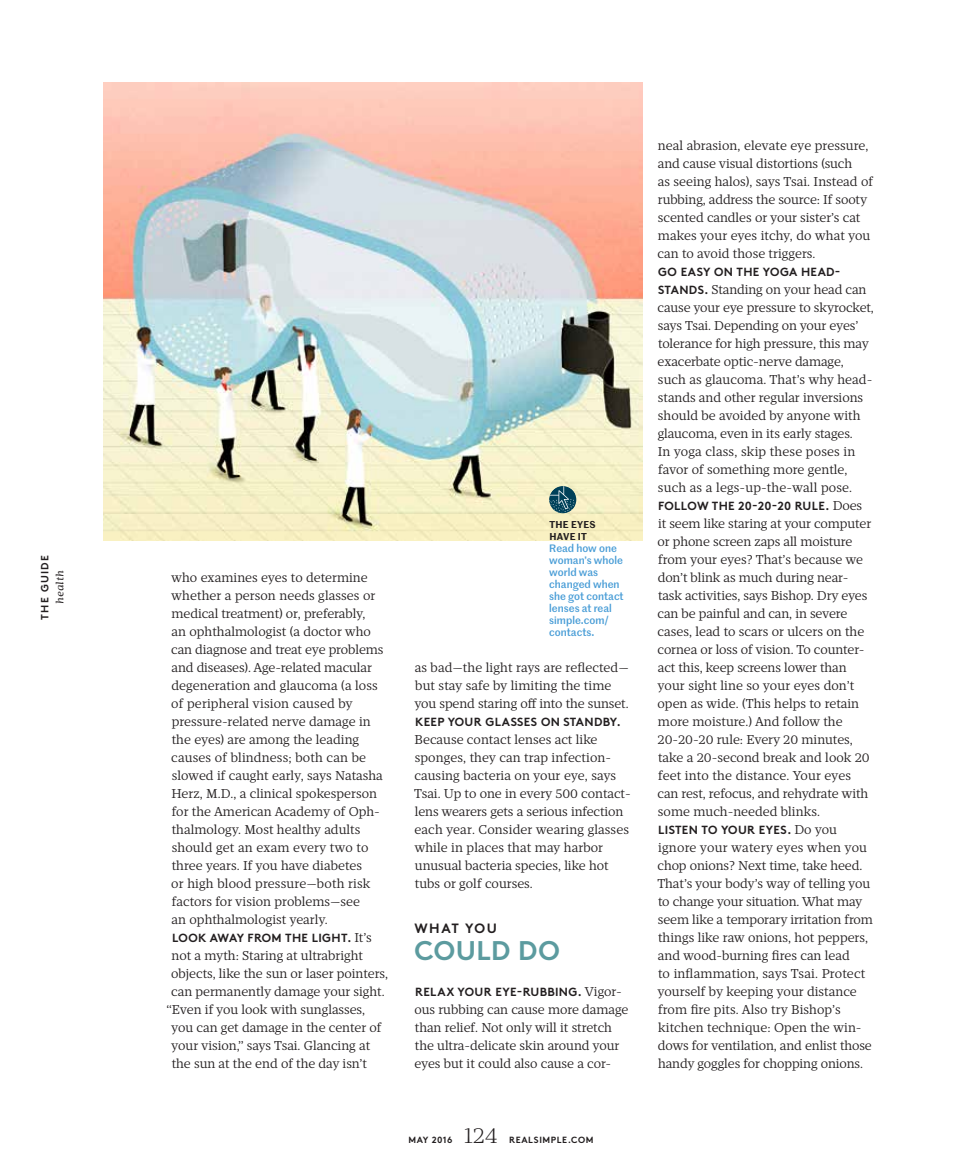
<style>
.page{position:relative;width:959px;height:1175px;background:#fff}
.page>*{position:absolute;margin:0;border:0;box-sizing:border-box;transform-origin:0 0}
.t1{font:700 27px "Brown Pro";letter-spacing:.015em;color:#5c9b9f}
.t2{font:300 22.5px "Mafra Deck";color:#231f20}
.t3{font:13.5px "Brown Pro Bold Alt";letter-spacing:.115em;color:#231f20}
.t4{font:300 13.2px/18px "Mafra";color:#231f20}
.t5{font:700 11.85px "Brown Pro";letter-spacing:.03em;color:#231f20}
.t6{font:500 10.5px/12px "Marr Sans";color:#479cd6}
.t7{font:700 10.5px "Brown Pro";letter-spacing:.115em;color:#231f20}
.t8{font:italic 10.5px "Mafra";letter-spacing:.035em;color:#231f20}
.t9{font:600 9.75px/12px "Marr Sans";letter-spacing:.03em;color:#231f20}
.t10{font:700 9px "Brown Pro";letter-spacing:.065em;color:#231f20}
.s1{font-family:"Mafra";font-weight:300;font-size:13.2px}
.s2{font-family:"Brown Pro";font-weight:700;font-size:11.85px}
</style>
<div class="page">
<img style="left:104px;top:82px;width:538px;height:458px">
<div style="left:549px;top:486px;width:27px;height:27px;background:#004159;border-radius:50%"></div>
<svg style="left:549px;top:486px;width:26px;height:27px"></svg>
<p class="t7" style="left:36px;top:619px;width:66px;rotate:-90deg">THE GUIDE</p>
<p class="t8" style="left:54px;top:604px;width:35px;rotate:-90deg">health</p>
<p class="t4" style="left:171px;top:569px;width:214px">who examines eyes to determine whether a person needs glasses or medical treatment) or, preferably,<br>an ophthalmologist (a doctor who can diagnose and treat eye problems and diseases). Age-related macular degeneration and glaucoma (a loss of peripheral vision caused by pressure-related nerve damage in the eyes) are among the leading causes of blindness; both can be slowed if caught early, says Natasha Herz, M.D., a clinical spokesperson for the American Academy of Oph&shy;thalmology. Most healthy adults should get an exam every two to three years. If you have diabetes<br>or high blood pressure—both risk factors for vision problems—see<br>an ophthalmologist yearly.</p>
<p class="t5" style="left:172px;top:928px;width:201px">LOOK AWAY FROM THE LIGHT. <span class="s1">It’s</span></p>
<p class="t4" style="left:172px;top:947px;width:193px">not a myth: Staring at ultrabright</p>
<p class="t4" style="left:171px;top:965px;width:218px">objects, like the sun or laser pointers,</p>
<p class="t4" style="left:171px;top:983px;width:215px">can permanently damage your sight.</p>
<p class="t4" style="left:166px;top:1001px;width:200px">“Even if you look with sunglasses,</p>
<p class="t4" style="left:171px;top:1019px;width:211px">you can get damage in the center of</p>
<p class="t4" style="left:171px;top:1037px;width:200px">your vision,” says Tsai. Glancing at</p>
<p class="t4" style="left:172px;top:1055px;width:197px">the sun at the end of the day isn’t</p>
<p class="t9" style="left:549px;top:518px;width:48px">THE EYES<br>HAVE IT</p>
<p class="t6" style="left:549px;top:542px;width:76px">Read how one woman’s whole world was changed when she got contact lenses at real simple.com/ contacts.</p>
<p class="t4" style="left:414px;top:659px;width:216px">as bad—the light rays are reflected— but stay safe by limiting the time you spend staring off into the sunset.</p>
<p class="t5" style="left:415px;top:712px;width:207px">KEEP YOUR GLASSES ON STANDBY.</p>
<p class="t4" style="left:414px;top:731px;width:218px">Because contact lenses act like sponges, they can trap infection&shy;causing bacteria on your eye, says Tsai. Up to one in every 500 contact&shy;lens wearers gets a serious infection each year. Consider wearing glasses while in places that may harbor unusual bacteria species, like hot tubs or golf courses.</p>
<p class="t3" style="left:414px;top:917px;width:84px">WHAT YOU</p>
<h1 class="t1" style="left:414px;top:929px;width:147px">COULD DO</h1>
<p class="t5" style="left:415px;top:982px;width:208px">RELAX YOUR EYE-RUBBING. <span class="s1">Vigor-</span></p>
<p class="t4" style="left:414px;top:1001px;width:215px">ous rubbing can cause more damage than relief. Not only will it stretch the ultra-delicate skin around your eyes but it could also cause a cor-</p>
<p class="t10" style="left:408px;top:1133px;width:45px">MAY 2016</p>
<h2 class="t2" style="left:464px;top:1123px;width:35px">124</h2>
<p class="t10" style="left:509px;top:1133px;width:86px">REALSIMPLE.COM</p>
<p class="t4" style="left:657px;top:137px;width:217px">neal abrasion, elevate eye pressure, and cause visual distortions (such<br>as seeing halos), says Tsai. Instead of rubbing, address the source: If sooty scented candles or your sister’s cat makes your eyes itchy, do what you can to avoid those triggers.</p>
<p class="t5" style="left:658px;top:262px;width:184px">GO EASY ON THE YOGA HEAD-</p>
<p class="t4" style="left:657px;top:281px;width:218px"><span class="s2">STANDS.</span> Standing on your head can cause your eye pressure to skyrocket, says Tsai. Depending on your eyes’ tolerance for high pressure, this may exacerbate optic-nerve damage, such as glaucoma. That’s why head&shy;stands and other regular inversions should be avoided by anyone with glaucoma, even in its early stages.<br>In yoga class, skip these poses in favor of something more gentle, such as a legs-up-the-wall pose.</p>
<p class="t5" style="left:658px;top:496px;width:205px">FOLLOW THE 20-20-20 RULE. <span class="s1">Does</span></p>
<p class="t4" style="left:657px;top:515px;width:215px">it seem like staring at your computer or phone screen zaps all moisture from your eyes? That’s because we don’t blink as much during near&shy;task activities, says Bishop. Dry eyes can be painful and can, in severe cases, lead to scars or ulcers on the cornea or loss of vision. To counter&shy;act this, keep screens lower than your sight line so your eyes don’t open as wide. (This helps to retain more moisture.) And follow the 20-20-20 rule: Every 20 minutes, take a 20-second break and look 20 feet into the distance. Your eyes can rest, refocus, and rehydrate with some much-needed blinks.</p>
<p class="t5" style="left:658px;top:820px;width:180px">LISTEN TO YOUR EYES. <span class="s1">Do you</span></p>
<p class="t4" style="left:657px;top:839px;width:217px">ignore your watery eyes when you chop onions? Next time, take heed.<br>That’s your body’s way of telling you to change your situation. What may seem like a temporary irritation from things like raw onions, hot peppers, and wood-burning fires can lead<br>to inflammation, says Tsai. Protect yourself by keeping your distance from fire pits. Also try Bishop’s kitchen technique: Open the win&shy;dows for ventilation, and enlist those handy goggles for chopping onions.</p>
</div>
